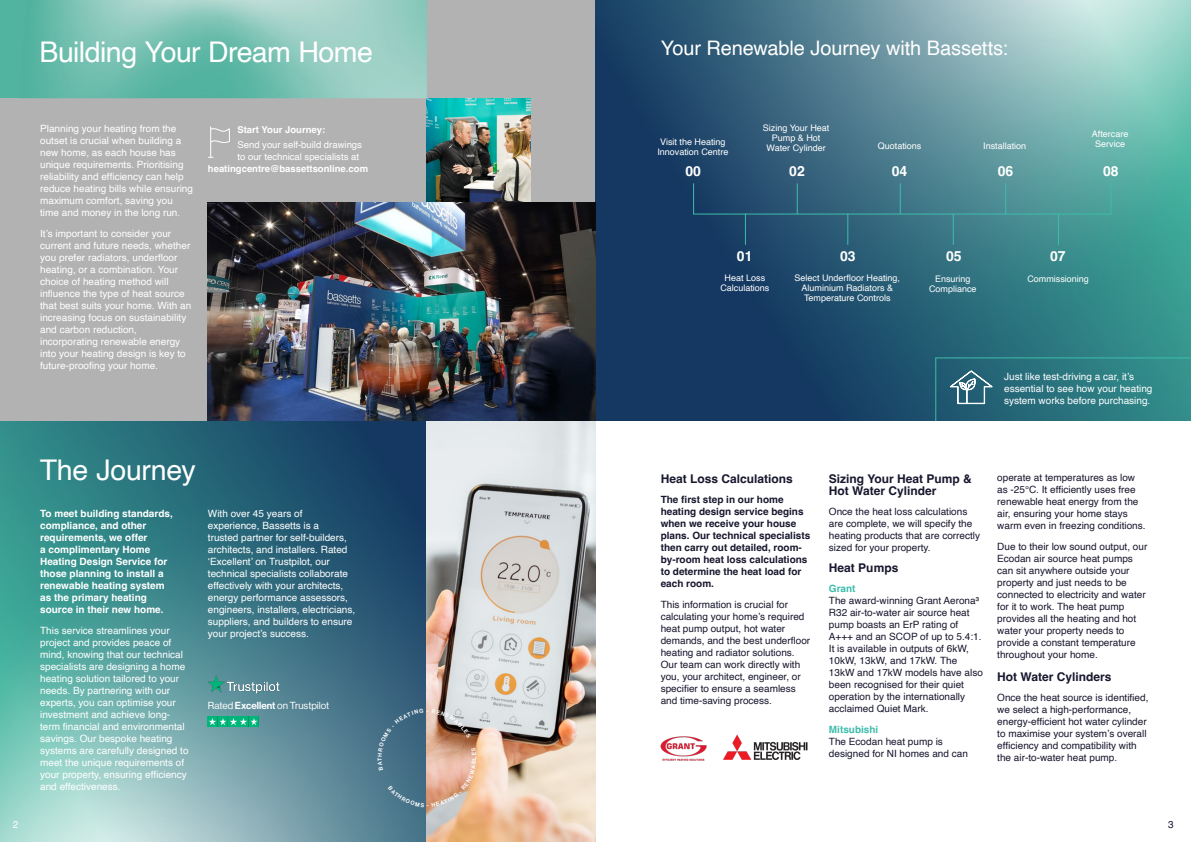
<style>
.page{position:relative;width:1191px;height:842px;background:#fff}
.page>*{position:absolute;margin:0;border:0;box-sizing:border-box;transform-origin:0 0}
.t1{font:28.5px "Helvetica";letter-spacing:-.02em;color:#fff}
.t2{font:20px "Helvetica";letter-spacing:-.005em;color:#fff}
.t3{font:700 14px "Helvetica";color:#fff}
.t4{font:700 12px/12px "Helvetica";color:#17172e}
.t5{font:10px/12px "Helvetica";color:#fff}
.t6{font:10px/12px "Helvetica";color:#17172e}
.t7{font:700 10px/12px "Helvetica";color:#fff}
.t8{font:700 10px/12px "Helvetica";color:#17172e}
.t9{font:10px "N Haas Grotesk DS Pro 55 Rg";color:#fff}
.t10{font:700 10px "Helvetica";color:#3dbdab}
.t11{font:9.5px/12px "Helvetica";color:#fff}
.t12{font:700 9.5px "Helvetica";color:#fff}
.t13{font:9px/10px "Helvetica";color:#fff;text-align:center}
.t14{font:5.6px "N Haas Grotesk DS Pro 65 Md";color:#fff}
.s1{font-family:"N Haas Grotesk DS Pro 65 Md"}
</style>
<div class="page">
<svg style="left:0;top:421px;width:427px;height:421px;background:#4b8791"></svg>
<div style="left:0;top:0;width:595px;height:421px;background:#b3b2b2"></div>
<img style="left:426px;top:99px;width:104px;height:103px">
<svg style="left:595px;top:0;width:596px;height:421px;background:#3d7285"></svg>
<img style="left:427px;top:421px;width:168px;height:421px">
<hr style="left:693px;top:214px;width:418px;height:1px;background:#3dbdab">
<hr style="left:693px;top:183px;width:1px;height:31px;background:#3dbdab">
<hr style="left:796px;top:183px;width:1px;height:31px;background:#3dbdab">
<hr style="left:899px;top:183px;width:1px;height:31px;background:#3dbdab">
<hr style="left:1005px;top:183px;width:1px;height:31px;background:#3dbdab">
<hr style="left:1110px;top:183px;width:1px;height:31px;background:#3dbdab">
<hr style="left:745px;top:214px;width:1px;height:31px;background:#3dbdab">
<hr style="left:847px;top:214px;width:1px;height:31px;background:#3dbdab">
<hr style="left:952px;top:214px;width:1px;height:31px;background:#3dbdab">
<hr style="left:1058px;top:214px;width:1px;height:31px;background:#3dbdab">
<svg style="left:950px;top:370px;width:42px;height:34px"></svg>
<div style="left:0;top:0;width:427px;height:98px;background:#51b4a0"></div>
<img style="left:42px;top:0;width:385px;height:98px">
<img style="left:208px;top:202px;width:387px;height:219px">
<hr style="left:935px;top:358px;width:1px;height:63px;background:#3dbdab">
<hr style="left:935px;top:357px;width:256px;height:1px;background:#3dbdab">
<img style="left:207px;top:675px;width:74px;height:19px">
<svg style="left:208px;top:717px;width:51px;height:9px"></svg>
<svg style="left:208px;top:126px;width:22px;height:32px"></svg>
<img style="left:660px;top:736px;width:46px;height:25px">
<img style="left:723px;top:734px;width:84px;height:26px">
<svg style="left:378px;top:709px;width:98px;height:98px;background:#898989"></svg>
<h1 class="t1" style="left:39px;top:30px;width:335px">Building Your Dream Home</h1>
<p class="t5" style="left:40px;top:123px;width:154px">Planning your heating from the outset is crucial when building a new home, as each house has unique requirements. Prioritising reliability and efficiency can help reduce heating bills while ensuring maximum comfort, saving you time and money in the long run.</p>
<p class="t5" style="left:40px;top:227px;width:153px">It’s important to consider your current and future needs, whether you prefer radiators, underfloor heating, or a combination. Your choice of heating method will influence the type of heat source that best suits your home. With an increasing focus on sustainability and carbon reduction, incorporating renewable energy into your heating design is key to future-proofing your home.</p>
<p class="t12" style="left:237px;top:124px;width:89px">Start Your Journey:</p>
<p class="t11" style="left:237px;top:139px;width:126px">Send your self-build drawings to our technical specialists at</p>
<p class="t12" style="left:208px;top:163px;width:162px">heatingcentre@bassettsonline.com</p>
<h1 class="t1" style="left:40px;top:448px;width:157px">The Journey</h1>
<p class="t7" style="left:40px;top:509px;width:134px">To meet building standards, compliance, and other requirements, we offer<br>a complimentary Home<br>Heating Design Service for those planning to install a renewable heating system as the primary heating source in their new home.</p>
<p class="t5" style="left:40px;top:624px;width:150px">This service streamlines your project and provides peace of mind, knowing that our technical specialists are designing a home heating solution tailored to your needs. By partnering with our experts, you can optimise your investment and achieve long&shy;term financial and environmental savings. Our bespoke heating systems are carefully designed to meet the unique requirements of your property, ensuring efficiency and effectiveness.</p>
<p class="t5" style="left:208px;top:508px;width:149px">With over 45 years of experience, Bassetts is a<br>trusted partner for self-builders, architects, and installers. Rated ‘Excellent’ on Trustpilot, our technical specialists collaborate effectively with your architects, energy performance assessors, engineers, installers, electricians, suppliers, and builders to ensure your project’s success.</p>
<p class="t9" style="left:208px;top:700px;width:123px">Rated <span class="s1">Excellent</span> on Trustpilot</p>
<p class="t14" style="left:471px;top:759px;width:5px;rotate:-90deg">L</p>
<h2 class="t2" style="left:661px;top:32px;width:349px">Your Renewable Journey with Bassetts:</h2>
<p class="t13" style="left:657px;top:137px;width:73px">Visit the Heating<br>Innovation Centre</p>
<p class="t13" style="left:763px;top:123px;width:68px">Sizing Your Heat<br>Pump &amp; Hot<br>Water Cylinder</p>
<p class="t13" style="left:878px;top:141px;width:45px">Quotations</p>
<p class="t13" style="left:983px;top:141px;width:45px">Installation</p>
<p class="t13" style="left:1092px;top:129px;width:38px">Aftercare<br>Service</p>
<h3 class="t3" style="left:685px;top:163px;width:17px">00</h3>
<h3 class="t3" style="left:789px;top:163px;width:17px">02</h3>
<h3 class="t3" style="left:891px;top:163px;width:17px">04</h3>
<h3 class="t3" style="left:997px;top:163px;width:17px">06</h3>
<h3 class="t3" style="left:1103px;top:163px;width:17px">08</h3>
<h3 class="t3" style="left:737px;top:247px;width:17px">01</h3>
<h3 class="t3" style="left:840px;top:247px;width:17px">03</h3>
<h3 class="t3" style="left:946px;top:247px;width:17px">05</h3>
<h3 class="t3" style="left:1050px;top:247px;width:17px">07</h3>
<p class="t13" style="left:720px;top:273px;width:51px">Heat Loss<br>Calculations</p>
<p class="t13" style="left:794px;top:273px;width:107px">Select Underfloor Heating,<br>Aluminium Radiators &amp;<br>Temperature Controls</p>
<p class="t13" style="left:929px;top:274px;width:49px">Ensuring<br>Compliance</p>
<p class="t13" style="left:1027px;top:274px;width:63px">Commissioning</p>
<p class="t5" style="left:1004px;top:370px;width:150px">Just like test-driving a car, it’s essential to see how your heating system works before purchasing.</p>
<p class="t4" style="left:660px;top:474px;width:134px">Heat Loss Calculations</p>
<p class="t8" style="left:660px;top:495px;width:151px">The first step in our home heating design service begins when we receive your house plans. Our technical specialists then carry out detailed, room&shy;by-room heat loss calculations to determine the heat load for each room.</p>
<p class="t6" style="left:660px;top:598px;width:151px">This information is crucial for calculating your home’s required heat pump output, hot water demands, and the best underfloor heating and radiator solutions.<br>Our team can work directly with you, your architect, engineer, or specifier to ensure a seamless and time-saving process.</p>
<p class="t4" style="left:829px;top:474px;width:144px">Sizing Your Heat Pump &amp;<br>Hot Water Cylinder</p>
<p class="t6" style="left:829px;top:506px;width:153px">Once the heat loss calculations are complete, we will specify the heating products that are correctly sized for your property.</p>
<p class="t4" style="left:829px;top:563px;width:71px">Heat Pumps</p>
<p class="t10" style="left:829px;top:582px;width:28px">Grant</p>
<p class="t6" style="left:829px;top:595px;width:155px">The award-winning Grant Aerona³<br>R32 air-to-water air source heat pump boasts an ErP rating of<br>A+++ and an SCOP of up to 5.4:1.<br>It is available in outputs of 6kW,<br>10kW, 13kW, and 17kW. The<br>13kW and 17kW models have also been recognised for their quiet operation by the internationally acclaimed Quiet Mark.</p>
<p class="t10" style="left:829px;top:723px;width:51px">Mitsubishi</p>
<p class="t6" style="left:829px;top:735px;width:140px">The Ecodan heat pump is designed for NI homes and can</p>
<p class="t6" style="left:997px;top:472px;width:150px">operate at temperatures as low as -25°C. It efficiently uses free renewable heat energy from the air, ensuring your home stays warm even in freezing conditions.</p>
<p class="t6" style="left:997px;top:540px;width:152px">Due to their low sound output, our<br>Ecodan air source heat pumps can sit anywhere outside your property and just needs to be connected to electricity and water for it to work. The heat pump provides all the heating and hot water your property needs to provide a constant temperature throughout your home.</p>
<p class="t4" style="left:997px;top:672px;width:116px">Hot Water Cylinders</p>
<p class="t6" style="left:997px;top:692px;width:153px">Once the heat source is identified, we select a high-performance, energy-efficient hot water cylinder to maximise your system’s overall efficiency and compatibility with the air-to-water heat pump.</p>
<p class="t5" style="left:13px;top:819px;width:7px">2</p>
<p class="t6" style="left:1168px;top:819px;width:7px">3</p>
</div>
